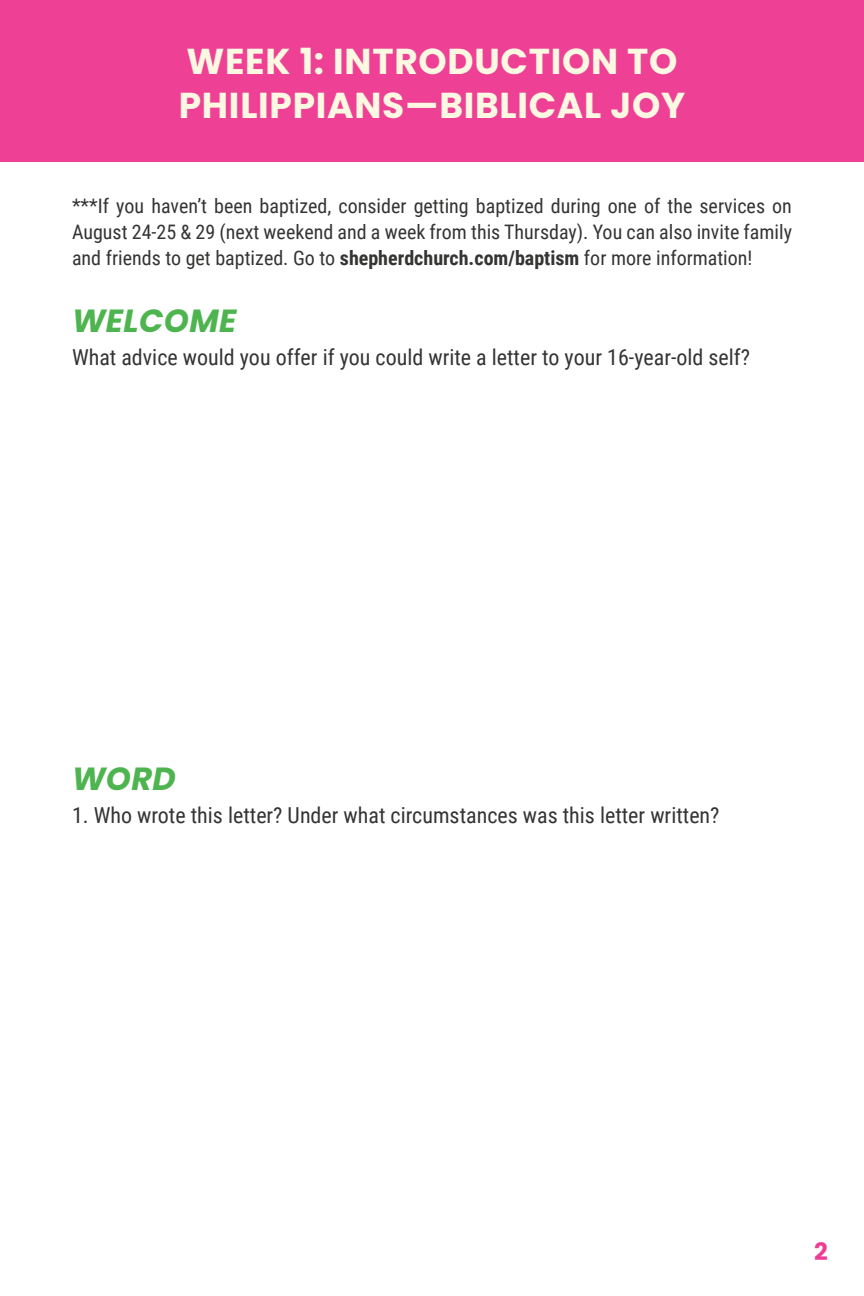
<style>
.page{position:relative;width:864px;height:1296px;background:#fff}
.page>*{position:absolute;margin:0;border:0;box-sizing:border-box;transform-origin:0 0}
.t1{font:700 36px/44px "Poppins";letter-spacing:.02em;color:#fcf8e1}
.t2{font:italic 700 32px "Poppins";letter-spacing:.01em;color:#4eb44f}
.t3{font:700 24px "Poppins";color:#ee3d96}
.t4{font:22px "Roboto Condensed";color:#343433}
.t5{font:20px/26px "Roboto Condensed";color:#343433;text-align:justify}
.s1{font-weight:700}
</style>
<div class="page">
<div style="left:0;top:0;width:864px;height:162px;background:#ee4195"></div>
<h1 class="t1" style="left:179px;top:39px;width:508px">WEEK 1: INTRODUCTION TO<br>PHILIPPIANS—BIBLICAL JOY</h1>
<p class="t5" style="left:72px;top:192px;width:722px">***If you haven’t been baptized, consider getting baptized during one of the services on August 24-25 &amp; 29 (next weekend and a week from this Thursday). You can also invite family and friends to get baptized. Go to <span class="s1">shepherdchurch.com/baptism</span> for more information!</p>
<h2 class="t2" style="left:72px;top:302px;width:166px">WELCOME</h2>
<p class="t4" style="left:72px;top:341px;width:680px">What advice would you offer if you could write a letter to your 16-year-old self?</p>
<h2 class="t2" style="left:72px;top:760px;width:105px">WORD</h2>
<p class="t4" style="left:72px;top:799px;width:649px">1. Who wrote this letter? Under what circumstances was this letter written?</p>
<p class="t3" style="left:814px;top:1238px;width:15px">2</p>
</div>
